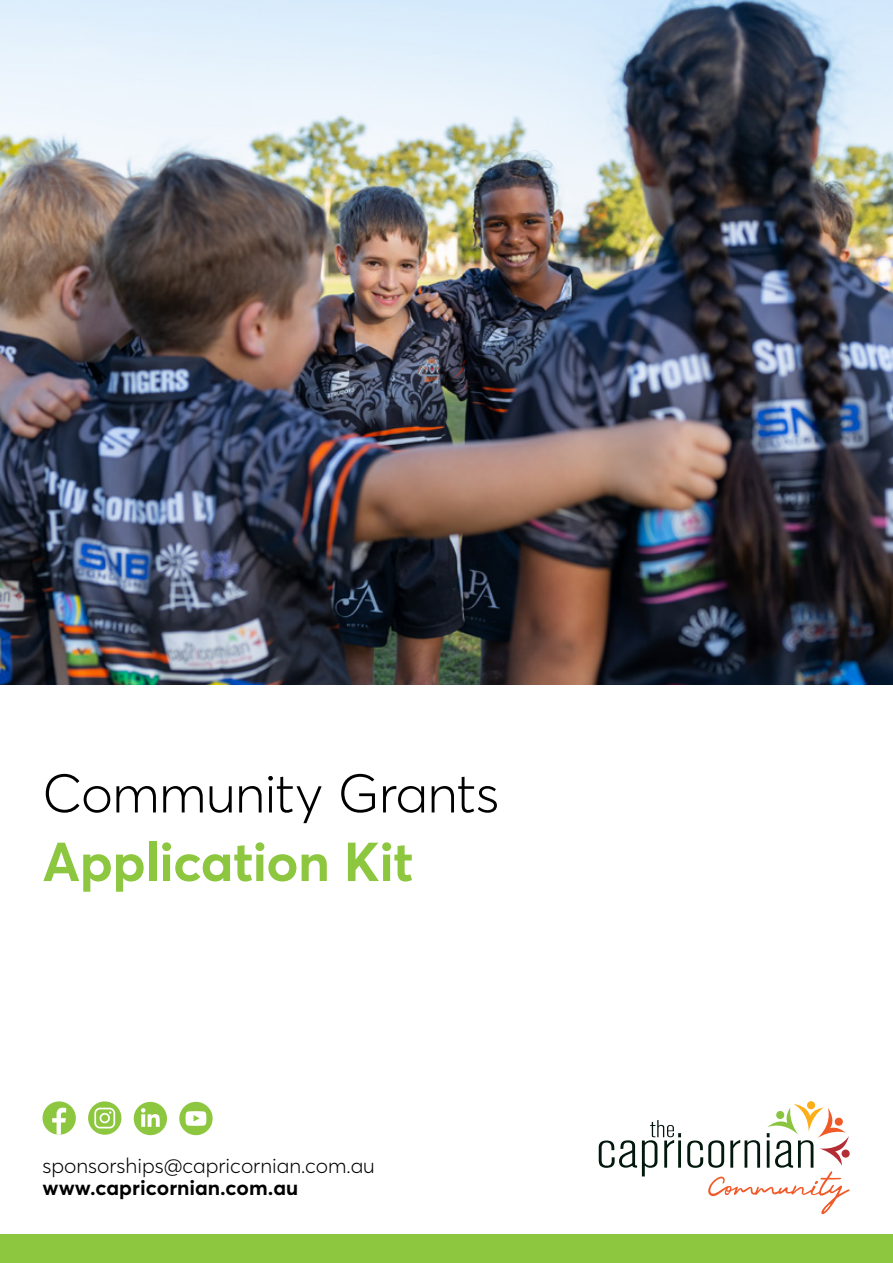
<style>
.page{position:relative;width:893px;height:1263px;background:#fff}
.page>*{position:absolute;margin:0;border:0;box-sizing:border-box;transform-origin:0 0}
.t1{font:300 54px "Averta PE";letter-spacing:-.01em;color:#000}
.t2{font:700 54px "Averta PE";letter-spacing:-.01em;color:#8dc63f}
.t3{font:300 21px "Averta PE";color:#000}
.t4{font:700 21px "Averta PE";color:#000}
</style>
<div class="page">
<svg style="left:599px;top:1120px;width:82px;height:56px"></svg>
<svg style="left:807px;top:1101px;width:8px;height:8px"></svg>
<svg style="left:687px;top:1104px;width:163px;height:110px"></svg>
<div style="left:0;top:1235px;width:893px;height:28px;background:#8dc63f"></div>
<img style="left:0;top:0;width:893px;height:685px">
<div style="left:43px;top:1101px;width:33px;height:34px;background:#8dc63f;border-radius:50%"></div>
<svg style="left:52px;top:1108px;width:14px;height:27px"></svg>
<svg style="left:88px;top:1101px;width:33px;height:34px"></svg>
<svg style="left:94px;top:1108px;width:21px;height:20px"></svg>
<div style="left:179px;top:1102px;width:34px;height:33px;background:#8dc63f;border-radius:50%"></div>
<svg style="left:186px;top:1111px;width:20px;height:15px"></svg>
<div style="left:134px;top:1102px;width:33px;height:33px;background:#8dc63f;border-radius:50%"></div>
<svg style="left:141px;top:1108px;width:19px;height:19px"></svg>
<h1 class="t1" style="left:43px;top:756px;width:458px">Community Grants</h1>
<h1 class="t2" style="left:43px;top:824px;width:372px">Application Kit</h1>
<p class="t3" style="left:43px;top:1151px;width:334px">sponsorships@capricornian.com.au</p>
<p class="t4" style="left:43px;top:1173px;width:257px">www.capricornian.com.au</p>
</div>
